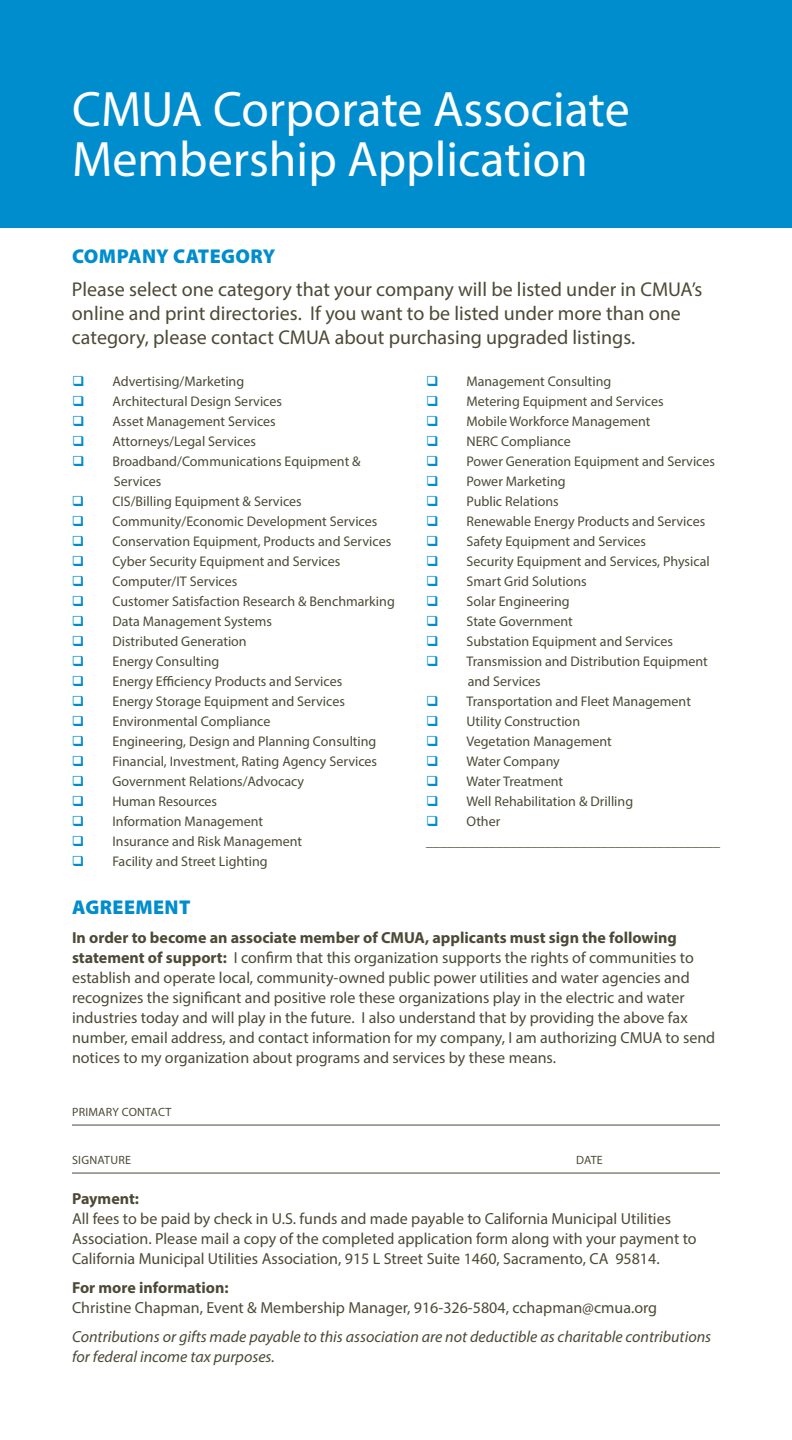
<style>
.page{position:relative;width:792px;height:1440px;background:#fff}
.page>*{position:absolute;margin:0;border:0;box-sizing:border-box;transform-origin:0 0}
.large_headlines{font:50px/50px "Myriad Pro";color:#fff}
.Body_copy{font:20px/24px "Myriad Pro";color:#4c4a36}
.Bio_names{font:900 20px "Myriad Pro";letter-spacing:.02em;color:#008dce}
.Body_copy-2{font:16px/20px "Myriad Pro";color:#4c4a36}
.Body_copy-3{font:italic 16px/20px "Myriad Pro";color:#4c4a36}
.Body_copy-4{font:14px/20px "Myriad Pro";color:#4c4a36}
.Body_copy-5{font:12px "Myriad Pro";letter-spacing:.02em;color:#4c4a36}
.s1{color:#008dce}
.s2{font-weight:700}
</style>
<div class="page">
<div style="left:0;top:0;width:792px;height:227px;background:#008dce"></div>
<hr style="left:72px;top:1125px;width:648px;height:1px;background:#4c4a36">
<hr style="left:72px;top:1173px;width:648px;height:1px;background:#4c4a36">
<p class="large_headlines" style="left:72px;top:83px;width:559px">CMUA Corporate Associate<br>Membership Application</p>
<p class="Bio_names" style="left:72px;top:242px;width:205px">COMPANY CATEGORY</p>
<p class="Body_copy" style="left:72px;top:276px;width:632px">Please select one category that your company will be listed under in CMUA’s online and print directories. If you want to be listed under more than one category, please contact CMUA about purchasing upgraded listings.</p>
<p class="Body_copy-4" style="left:72px;top:371px;width:174px"><span class="s1">❑</span> Advertising/Marketing</p>
<p class="Body_copy-4" style="left:72px;top:391px;width:212px"><span class="s1">❑</span> Architectural Design Services</p>
<p class="Body_copy-4" style="left:72px;top:411px;width:205px"><span class="s1">❑</span> Asset Management Services</p>
<p class="Body_copy-4" style="left:72px;top:431px;width:186px"><span class="s1">❑</span> Attorneys/Legal Services</p>
<p class="Body_copy-4" style="left:114px;top:451px;width:249px;text-indent:-42px"><span class="s1">❑</span> Broadband/Communications Equipment &amp;<br>Services</p>
<p class="Body_copy-4" style="left:72px;top:491px;width:231px"><span class="s1">❑</span> CIS/Billing Equipment &amp; Services</p>
<p class="Body_copy-4" style="left:72px;top:511px;width:307px"><span class="s1">❑</span> Community/Economic Development Services</p>
<p class="Body_copy-4" style="left:72px;top:531px;width:321px"><span class="s1">❑</span> Conservation Equipment, Products and Services</p>
<p class="Body_copy-4" style="left:72px;top:551px;width:270px"><span class="s1">❑</span> Cyber Security Equipment and Services</p>
<p class="Body_copy-4" style="left:72px;top:571px;width:167px"><span class="s1">❑</span> Computer/IT Services</p>
<p class="Body_copy-4" style="left:72px;top:591px;width:324px"><span class="s1">❑</span> Customer Satisfaction Research &amp; Benchmarking</p>
<p class="Body_copy-4" style="left:72px;top:611px;width:201px"><span class="s1">❑</span> Data Management Systems</p>
<p class="Body_copy-4" style="left:72px;top:631px;width:176px"><span class="s1">❑</span> Distributed Generation</p>
<p class="Body_copy-4" style="left:72px;top:651px;width:149px"><span class="s1">❑</span> Energy Consulting</p>
<p class="Body_copy-4" style="left:72px;top:671px;width:272px"><span class="s1">❑</span> Energy Efficiency Products and Services</p>
<p class="Body_copy-4" style="left:72px;top:691px;width:274px"><span class="s1">❑</span> Energy Storage Equipment and Services</p>
<p class="Body_copy-4" style="left:72px;top:711px;width:200px"><span class="s1">❑</span> Environmental Compliance</p>
<p class="Body_copy-4" style="left:72px;top:731px;width:306px"><span class="s1">❑</span> Engineering, Design and Planning Consulting</p>
<p class="Body_copy-4" style="left:72px;top:751px;width:307px"><span class="s1">❑</span> Financial, Investment, Rating Agency Services</p>
<p class="Body_copy-4" style="left:72px;top:771px;width:234px"><span class="s1">❑</span> Government Relations/Advocacy</p>
<p class="Body_copy-4" style="left:72px;top:791px;width:147px"><span class="s1">❑</span> Human Resources</p>
<p class="Body_copy-4" style="left:72px;top:811px;width:193px"><span class="s1">❑</span> Information Management</p>
<p class="Body_copy-4" style="left:72px;top:831px;width:232px"><span class="s1">❑</span> Insurance and Risk Management</p>
<p class="Body_copy-4" style="left:72px;top:851px;width:197px"><span class="s1">❑</span> Facility and Street Lighting</p>
<p class="Body_copy-4" style="left:426px;top:371px;width:187px"><span class="s1">❑</span> Management Consulting</p>
<p class="Body_copy-4" style="left:426px;top:391px;width:239px"><span class="s1">❑</span> Metering Equipment and Services</p>
<p class="Body_copy-4" style="left:426px;top:411px;width:226px"><span class="s1">❑</span> Mobile Workforce Management</p>
<p class="Body_copy-4" style="left:426px;top:431px;width:146px"><span class="s1">❑</span> NERC Compliance</p>
<p class="Body_copy-4" style="left:426px;top:451px;width:291px"><span class="s1">❑</span> Power Generation Equipment and Services</p>
<p class="Body_copy-4" style="left:426px;top:471px;width:141px"><span class="s1">❑</span> Power Marketing</p>
<p class="Body_copy-4" style="left:426px;top:491px;width:134px"><span class="s1">❑</span> Public Relations</p>
<p class="Body_copy-4" style="left:426px;top:511px;width:281px"><span class="s1">❑</span> Renewable Energy Products and Services</p>
<p class="Body_copy-4" style="left:426px;top:531px;width:222px"><span class="s1">❑</span> Safety Equipment and Services</p>
<p class="Body_copy-4" style="left:426px;top:551px;width:285px"><span class="s1">❑</span> Security Equipment and Services, Physical</p>
<p class="Body_copy-4" style="left:426px;top:571px;width:162px"><span class="s1">❑</span> Smart Grid Solutions</p>
<p class="Body_copy-4" style="left:426px;top:591px;width:145px"><span class="s1">❑</span> Solar Engineering</p>
<p class="Body_copy-4" style="left:426px;top:611px;width:148px"><span class="s1">❑</span> State Government</p>
<p class="Body_copy-4" style="left:426px;top:631px;width:248px"><span class="s1">❑</span> Substation Equipment and Services</p>
<p class="Body_copy-4" style="left:468px;top:651px;width:242px;text-indent:-42px"><span class="s1">❑</span> Transmission and Distribution Equipment and Services</p>
<p class="Body_copy-4" style="left:426px;top:691px;width:266px"><span class="s1">❑</span> Transportation and Fleet Management</p>
<p class="Body_copy-4" style="left:426px;top:711px;width:156px"><span class="s1">❑</span> Utility Construction</p>
<p class="Body_copy-4" style="left:426px;top:731px;width:187px"><span class="s1">❑</span> Vegetation Management</p>
<p class="Body_copy-4" style="left:426px;top:751px;width:135px"><span class="s1">❑</span> Water Company</p>
<p class="Body_copy-4" style="left:426px;top:771px;width:139px"><span class="s1">❑</span> Water Treatment</p>
<p class="Body_copy-4" style="left:426px;top:791px;width:209px"><span class="s1">❑</span> Well Rehabilitation &amp; Drilling</p>
<p class="Body_copy-4" style="left:426px;top:811px;width:76px"><span class="s1">❑</span> Other</p>
<p class="Body_copy-4" style="left:426px;top:831px;width:295px">__________________________________________</p>
<p class="Bio_names" style="left:72px;top:893px;width:120px">AGREEMENT</p>
<p class="Body_copy-2" style="left:72px;top:927px;width:645px"><span class="s2">In order to become an associate member of CMUA, applicants must sign the following statement of support:</span> I confirm that this organization supports the rights of communities to establish and operate local, community-owned public power utilities and water agencies and recognizes the significant and positive role these organizations play in the electric and water industries today and will play in the future. I also understand that by providing the above fax number, email address, and contact information for my company, I am authorizing CMUA to send notices to my organization about programs and services by these means.</p>
<p class="Body_copy-5" style="left:72px;top:1104px;width:101px">PRIMARY CONTACT</p>
<p class="Body_copy-5" style="left:72px;top:1152px;width:60px">SIGNATURE</p>
<p class="Body_copy-5" style="left:576px;top:1152px;width:28px">DATE</p>
<p class="Body_copy-2" style="left:72px;top:1188px;width:626px"><span class="s2">Payment:<br></span>All fees to be paid by check in U.S. funds and made payable to California Municipal Utilities Association. Please mail a copy of the completed application form along with your payment to California Municipal Utilities Association, 915 L Street Suite 1460, Sacramento, CA 95814.</p>
<p class="Body_copy-2" style="left:72px;top:1277px;width:587px"><span class="s2">For more information:<br></span>Christine Chapman, Event &amp; Membership Manager, 916-326-5804, cchapman@cmua.org</p>
<p class="Body_copy-3" style="left:72px;top:1326px;width:641px">Contributions or gifts made payable to this association are not deductible as charitable contributions for federal income tax purposes.</p>
</div>
